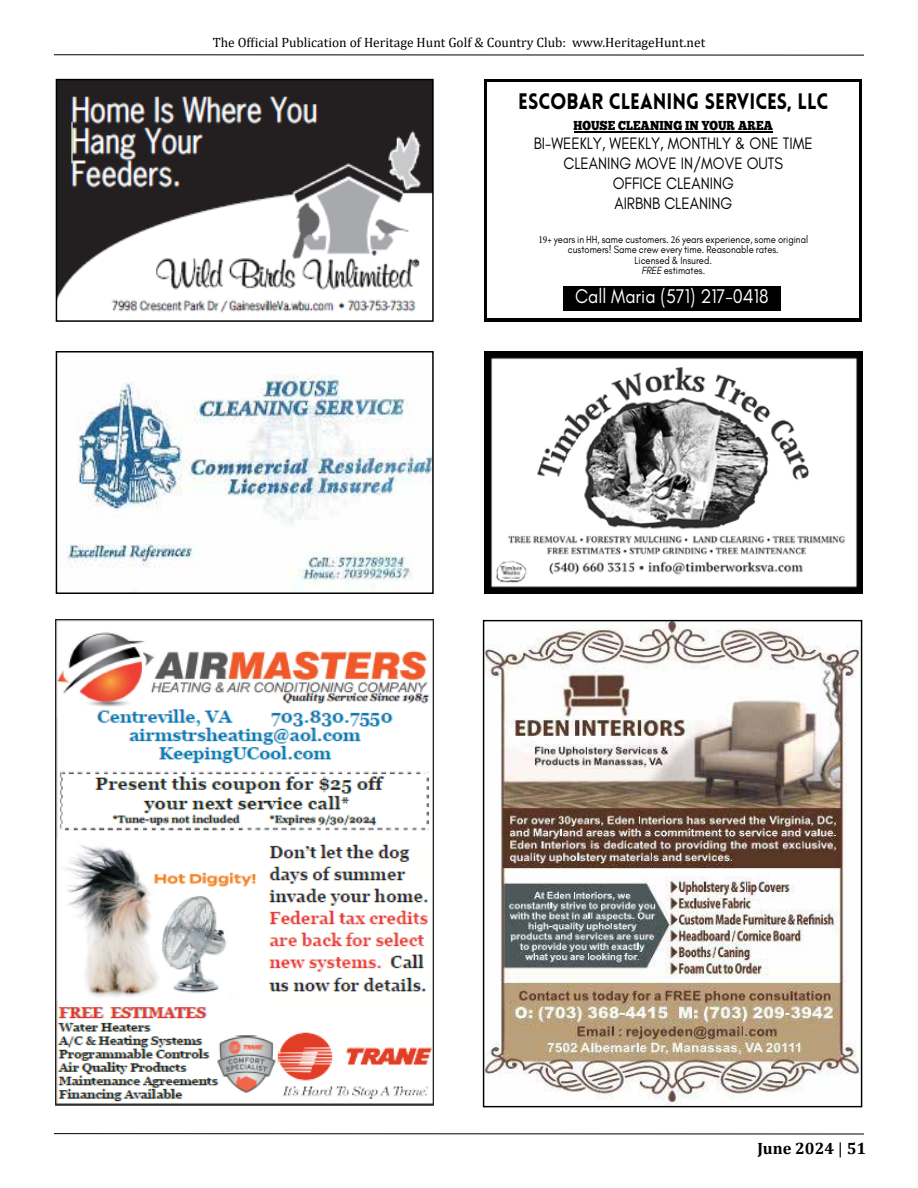
<style>
.page{position:relative;width:918px;height:1188px;background:#fff}
.page>*{position:absolute;margin:0;border:0;box-sizing:border-box;transform-origin:0 0}
.t1{font:900 21.9px "Lovelo";color:#000;scale:.89 1}
.t2{font:20.25px "Glacial Indifference";color:#fff;scale:.89 1}
.t3{font:16.8px/20.2px "Glacial Indifference";color:#000;text-align:center;scale:.89 1}
.t4{font:700 16.5px "Cambria";color:#000}
.t5{font:13.5px "Cambria";color:#000}
.t6{font:13.05px "Chunk Five";color:#000;scale:.89 1}
.t7{font:10.65px/10.5px "Glacial Indifference";color:#000;text-align:center;scale:.89 1}
.s1{font-family:"Minion Pro"}
.s2{font-style:italic}
.s3{font-weight:400}
</style>
<div class="page">
<img style="left:484px;top:351px;width:378px;height:243px">
<div style="left:484px;top:79px;width:378px;height:243px;background:#000"></div>
<div style="left:488px;top:82px;width:371px;height:236px;background:#fff"></div>
<div style="left:563px;top:286px;width:218px;height:25px;background:#000"></div>
<hr style="left:574px;top:132px;width:199px;height:1px;background:#000">
<img style="left:66px;top:375px;width:365px;height:216px">
<div style="left:56px;top:351px;width:378px;height:243px;border:2px solid #000"></div>
<img style="left:59px;top:82px;width:372px;height:231px">
<div style="left:56px;top:79px;width:378px;height:243px;border:2px solid #000"></div>
<img style="left:485px;top:622px;width:375px;height:483px">
<hr style="left:54px;top:1133px;width:810px;height:1px;background:#000">
<hr style="left:54px;top:54px;width:810px;height:2px;background:#000">
<img style="left:56px;top:620px;width:378px;height:486px">
<p class="t5" style="left:213px;top:35px;width:494px">The Official Publication of Heritage Hunt Golf &amp; Country Club: www.HeritageHunt.net</p>
<h1 class="t1" style="left:518px;top:87px;width:350px">ESCOBAR CLEANING SERVICES, LLC</h1>
<p class="t6" style="left:574px;top:118px;width:226px">HOUSE CLEANING IN YOUR AREA</p>
<h3 class="t3" style="left:534px;top:133px;width:315px">BI-WEEKLY, WEEKLY, MONTHLY &amp; ONE TIME<br>CLEANING MOVE IN/MOVE OUTS<br>OFFICE CLEANING<br>AIRBNB CLEANING</h3>
<p class="t7" style="left:538px;top:234px;width:305px"><span class="s1">19</span>+ years in HH, same customers. <span class="s1">26</span> years experience, some original customers! Same crew every time. Reasonable rates.<br>Licensed &amp; Insured.<br><span class="s2">FREE</span> estimates.</p>
<h2 class="t2" style="left:575px;top:285px;width:219px">Call Maria (571) 217-0418</h2>
<h3 class="t4" style="left:757px;top:1136px;width:110px">June 2024 <span class="s3">|</span> 51</h3>
</div>
